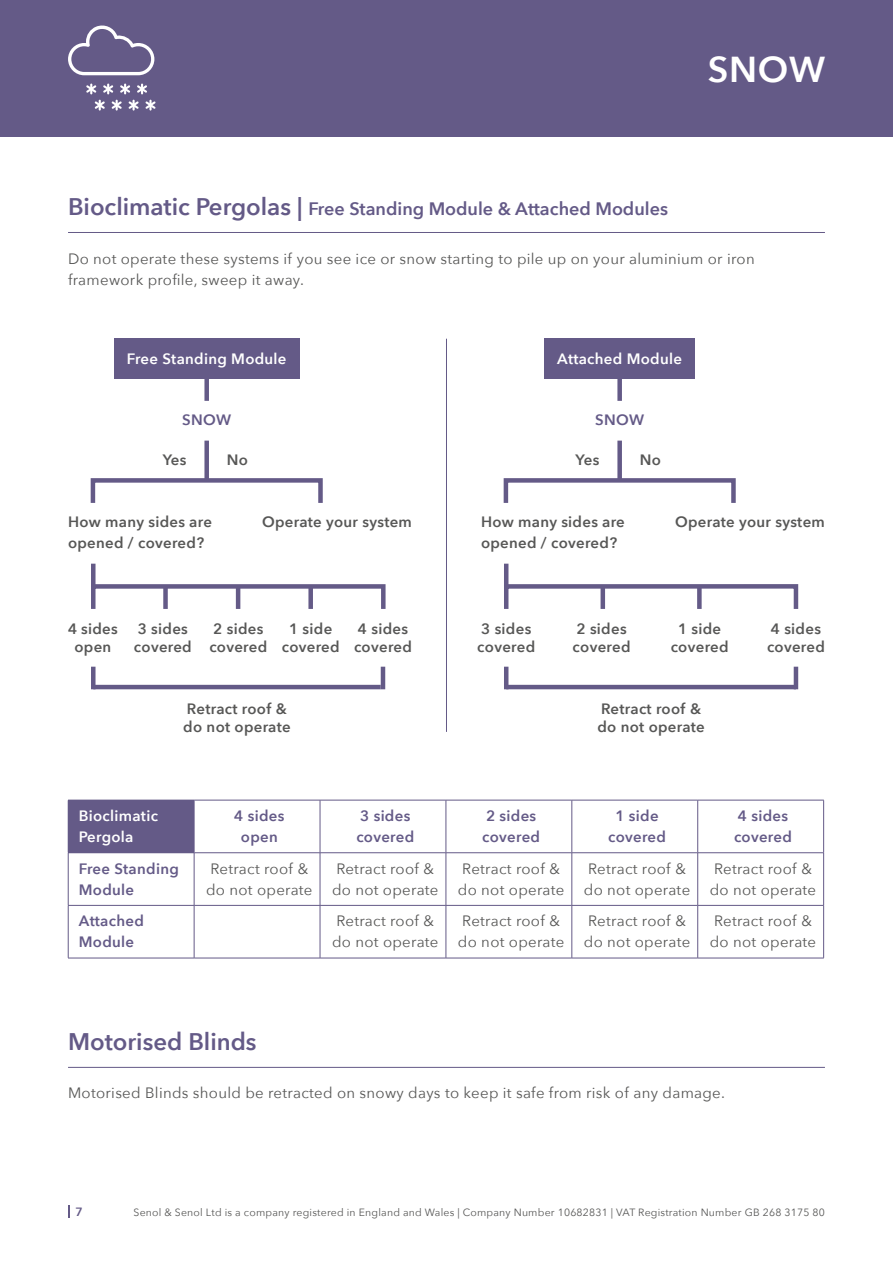
<style>
.page{position:relative;width:893px;height:1263px;background:#fff}
.page>*{position:absolute;margin:0;border:0;box-sizing:border-box;transform-origin:0 0}
.t1{font:600 36px "Avenir Next";color:#fff}
.t2{font:600 24px "Avenir Next";color:#645a87}
.t3{font:600 18px "Avenir Next";color:#645a87}
.t4{font:15px/21px "Avenir Next";letter-spacing:.02em;color:#575756}
.t5{font:600 15px/18px "Avenir Next";letter-spacing:.02em;color:#575756}
.t6{font:600 15px/21px "Avenir Next";letter-spacing:.02em;color:#645a87}
.t7{font:600 15px/21px "Avenir Next";letter-spacing:.02em;color:#fff}
.t8{font:600 12px "Avenir Next";color:#645a87}
.t9{font:10.5px "Avenir Next";letter-spacing:.02em;color:#575756}
.s1{font-size:24px}
</style>
<div class="page">
<hr style="left:68px;top:232px;width:757px;height:1px;background:#645a87">
<hr style="left:68px;top:1067px;width:757px;height:1px;background:#645a87">
<div style="left:0;top:0;width:893px;height:136px;background:#645a87"></div>
<svg style="left:68px;top:25px;width:86px;height:50px"></svg>
<svg style="left:145px;top:100px;width:11px;height:11px"></svg>
<svg style="left:95px;top:100px;width:10px;height:11px"></svg>
<svg style="left:112px;top:100px;width:10px;height:11px"></svg>
<svg style="left:128px;top:100px;width:11px;height:11px"></svg>
<svg style="left:86px;top:84px;width:10px;height:10px"></svg>
<svg style="left:103px;top:84px;width:10px;height:10px"></svg>
<svg style="left:120px;top:84px;width:10px;height:10px"></svg>
<svg style="left:137px;top:84px;width:10px;height:10px"></svg>
<div style="left:91px;top:478px;width:232px;height:27px;border:4px solid #645a87"></div>
<div style="left:504px;top:478px;width:232px;height:27px;border:4px solid #645a87"></div>
<div style="left:91px;top:584px;width:295px;height:27px;border:4px solid #645a87"></div>
<div style="left:504px;top:584px;width:294px;height:27px;border:4px solid #645a87"></div>
<div style="left:163px;top:586px;width:5px;height:23px;background:#645a87"></div>
<hr style="left:601px;top:586px;width:4px;height:23px;background:#645a87">
<div style="left:91px;top:667px;width:5px;height:22px;background:#645a87"></div>
<div style="left:91px;top:564px;width:5px;height:22px;background:#645a87"></div>
<hr style="left:504px;top:564px;width:4px;height:22px;background:#645a87">
<hr style="left:236px;top:586px;width:4px;height:23px;background:#645a87">
<div style="left:697px;top:586px;width:5px;height:23px;background:#645a87"></div>
<hr style="left:381px;top:667px;width:4px;height:22px;background:#645a87">
<hr style="left:93px;top:685px;width:288px;height:4px;background:#645a87">
<hr style="left:794px;top:667px;width:4px;height:22px;background:#645a87">
<hr style="left:504px;top:667px;width:4px;height:22px;background:#645a87">
<hr style="left:506px;top:685px;width:290px;height:4px;background:#645a87">
<div style="left:204px;top:441px;width:5px;height:39px;background:#645a87"></div>
<div style="left:617px;top:441px;width:5px;height:39px;background:#645a87"></div>
<div style="left:114px;top:339px;width:185px;height:40px;background:#645a87"></div>
<div style="left:544px;top:339px;width:151px;height:40px;background:#645a87"></div>
<div style="left:204px;top:378px;width:5px;height:23px;background:#645a87"></div>
<div style="left:617px;top:378px;width:5px;height:23px;background:#645a87"></div>
<div style="left:308px;top:586px;width:5px;height:23px;background:#645a87"></div>
<hr style="left:446px;top:339px;width:1px;height:393px;background:#645a87">
<div style="left:68px;top:800px;width:126px;height:53px;background:#645a87"></div>
<hr style="left:194px;top:800px;width:126px;height:1px;background:#645a87">
<hr style="left:194px;top:800px;width:1px;height:52px;background:#645a87">
<hr style="left:320px;top:800px;width:126px;height:1px;background:#645a87">
<hr style="left:320px;top:800px;width:1px;height:52px;background:#645a87">
<hr style="left:446px;top:800px;width:126px;height:1px;background:#645a87">
<hr style="left:446px;top:800px;width:1px;height:52px;background:#645a87">
<hr style="left:572px;top:800px;width:126px;height:1px;background:#645a87">
<hr style="left:572px;top:800px;width:1px;height:52px;background:#645a87">
<hr style="left:698px;top:800px;width:126px;height:1px;background:#645a87">
<hr style="left:697px;top:800px;width:1px;height:52px;background:#645a87">
<hr style="left:823px;top:800px;width:1px;height:52px;background:#645a87">
<hr style="left:68px;top:853px;width:1px;height:52px;background:#645a87">
<hr style="left:194px;top:852px;width:126px;height:1px;background:#645a87">
<hr style="left:194px;top:853px;width:1px;height:52px;background:#645a87">
<hr style="left:320px;top:852px;width:126px;height:1px;background:#645a87">
<hr style="left:320px;top:853px;width:1px;height:52px;background:#645a87">
<hr style="left:446px;top:852px;width:126px;height:1px;background:#645a87">
<hr style="left:446px;top:853px;width:1px;height:52px;background:#645a87">
<hr style="left:572px;top:852px;width:126px;height:1px;background:#645a87">
<hr style="left:572px;top:853px;width:1px;height:52px;background:#645a87">
<hr style="left:698px;top:852px;width:126px;height:1px;background:#645a87">
<hr style="left:697px;top:853px;width:1px;height:52px;background:#645a87">
<hr style="left:823px;top:853px;width:1px;height:52px;background:#645a87">
<hr style="left:68px;top:905px;width:126px;height:1px;background:#645a87">
<hr style="left:68px;top:905px;width:1px;height:53px;background:#645a87">
<hr style="left:194px;top:905px;width:126px;height:1px;background:#645a87">
<hr style="left:194px;top:905px;width:1px;height:53px;background:#645a87">
<hr style="left:320px;top:905px;width:126px;height:1px;background:#645a87">
<hr style="left:320px;top:905px;width:1px;height:53px;background:#645a87">
<hr style="left:446px;top:905px;width:126px;height:1px;background:#645a87">
<hr style="left:446px;top:905px;width:1px;height:53px;background:#645a87">
<hr style="left:572px;top:905px;width:126px;height:1px;background:#645a87">
<hr style="left:572px;top:905px;width:1px;height:53px;background:#645a87">
<hr style="left:698px;top:905px;width:126px;height:1px;background:#645a87">
<hr style="left:697px;top:905px;width:1px;height:53px;background:#645a87">
<hr style="left:823px;top:905px;width:1px;height:53px;background:#645a87">
<hr style="left:68px;top:958px;width:126px;height:1px;background:#645a87">
<hr style="left:194px;top:958px;width:126px;height:1px;background:#645a87">
<hr style="left:320px;top:958px;width:126px;height:1px;background:#645a87">
<hr style="left:446px;top:958px;width:126px;height:1px;background:#645a87">
<hr style="left:572px;top:958px;width:126px;height:1px;background:#645a87">
<hr style="left:698px;top:958px;width:126px;height:1px;background:#645a87">
<svg style="left:69px;top:1205px;width:1px;height:13px"></svg>
<h1 class="t1" style="left:708px;top:38px;width:119px">SNOW</h1>
<p class="t3" style="left:68px;top:194px;width:601px"><span class="s1">Bioclimatic Pergolas |</span> Free Standing Module &amp; Attached Modules</p>
<p class="t4" style="left:68px;top:247px;width:688px">Do not operate these systems if you see ice or snow starting to pile up on your aluminium or iron framework profile, sweep it away.</p>
<p class="t7" style="left:127px;top:348px;width:161px">Free Standing Module</p>
<p class="t7" style="left:557px;top:348px;width:126px">Attached Module</p>
<p class="t6" style="left:182px;top:409px;width:51px">SNOW</p>
<p class="t6" style="left:595px;top:409px;width:51px">SNOW</p>
<p class="t5" style="left:227px;top:451px;width:23px">No</p>
<p class="t5" style="left:640px;top:451px;width:23px">No</p>
<p class="t5" style="left:163px;top:451px;width:25px">Yes</p>
<p class="t5" style="left:576px;top:451px;width:25px">Yes</p>
<p class="t5" style="left:68px;top:511px;width:145px;line-height:21px">How many sides are opened / covered?</p>
<p class="t5" style="left:481px;top:511px;width:145px;line-height:21px">How many sides are opened / covered?</p>
<p class="t5" style="left:262px;top:513px;width:151px">Operate your system</p>
<p class="t5" style="left:675px;top:513px;width:151px">Operate your system</p>
<p class="t5" style="left:68px;top:619px;width:51px;text-align:center">4 sides open</p>
<p class="t5" style="left:134px;top:619px;width:59px">3 sides covered</p>
<p class="t5" style="left:477px;top:619px;width:59px">3 sides covered</p>
<p class="t5" style="left:209px;top:619px;width:59px">2 sides covered</p>
<p class="t5" style="left:573px;top:619px;width:59px">2 sides covered</p>
<p class="t5" style="left:282px;top:619px;width:59px;text-align:center">1 side covered</p>
<p class="t5" style="left:671px;top:619px;width:59px;text-align:center">1 side covered</p>
<p class="t5" style="left:354px;top:619px;width:59px">4 sides covered</p>
<p class="t5" style="left:767px;top:619px;width:59px">4 sides covered</p>
<p class="t5" style="left:183px;top:699px;width:109px">Retract roof &amp; do not operate</p>
<p class="t5" style="left:597px;top:699px;width:109px">Retract roof &amp; do not operate</p>
<p class="t7" style="left:79px;top:805px;width:81px">Bioclimatic<br>Pergola</p>
<p class="t6" style="left:234px;top:805px;width:52px;text-align:center">4 sides open</p>
<p class="t6" style="left:356px;top:805px;width:59px">3 sides covered</p>
<p class="t6" style="left:482px;top:805px;width:59px">2 sides covered</p>
<p class="t6" style="left:608px;top:805px;width:59px;text-align:center">1 side covered</p>
<p class="t6" style="left:734px;top:805px;width:59px">4 sides covered</p>
<p class="t6" style="left:79px;top:858px;width:102px">Free Standing<br>Module</p>
<p class="t4" style="left:206px;top:857px;width:108px">Retract roof &amp; do not operate</p>
<p class="t4" style="left:332px;top:857px;width:108px">Retract roof &amp; do not operate</p>
<p class="t4" style="left:458px;top:857px;width:108px">Retract roof &amp; do not operate</p>
<p class="t4" style="left:584px;top:857px;width:108px">Retract roof &amp; do not operate</p>
<p class="t4" style="left:710px;top:857px;width:108px">Retract roof &amp; do not operate</p>
<p class="t6" style="left:79px;top:910px;width:67px">Attached<br>Module</p>
<p class="t4" style="left:332px;top:910px;width:108px">Retract roof &amp; do not operate</p>
<p class="t4" style="left:458px;top:910px;width:108px">Retract roof &amp; do not operate</p>
<p class="t4" style="left:584px;top:910px;width:108px">Retract roof &amp; do not operate</p>
<p class="t4" style="left:710px;top:910px;width:108px">Retract roof &amp; do not operate</p>
<h2 class="t2" style="left:68px;top:1021px;width:190px">Motorised Blinds</h2>
<p class="t4" style="left:68px;top:1082px;width:658px">Motorised Blinds should be retracted on snowy days to keep it safe from risk of any damage.</p>
<p class="t8" style="left:75px;top:1201px;width:9px">7</p>
<p class="t9" style="left:134px;top:1203px;width:693px">Senol &amp; Senol Ltd is a company registered in England and Wales | Company Number 10682831 | VAT Registration Number GB 268 3175 80</p>
</div>
